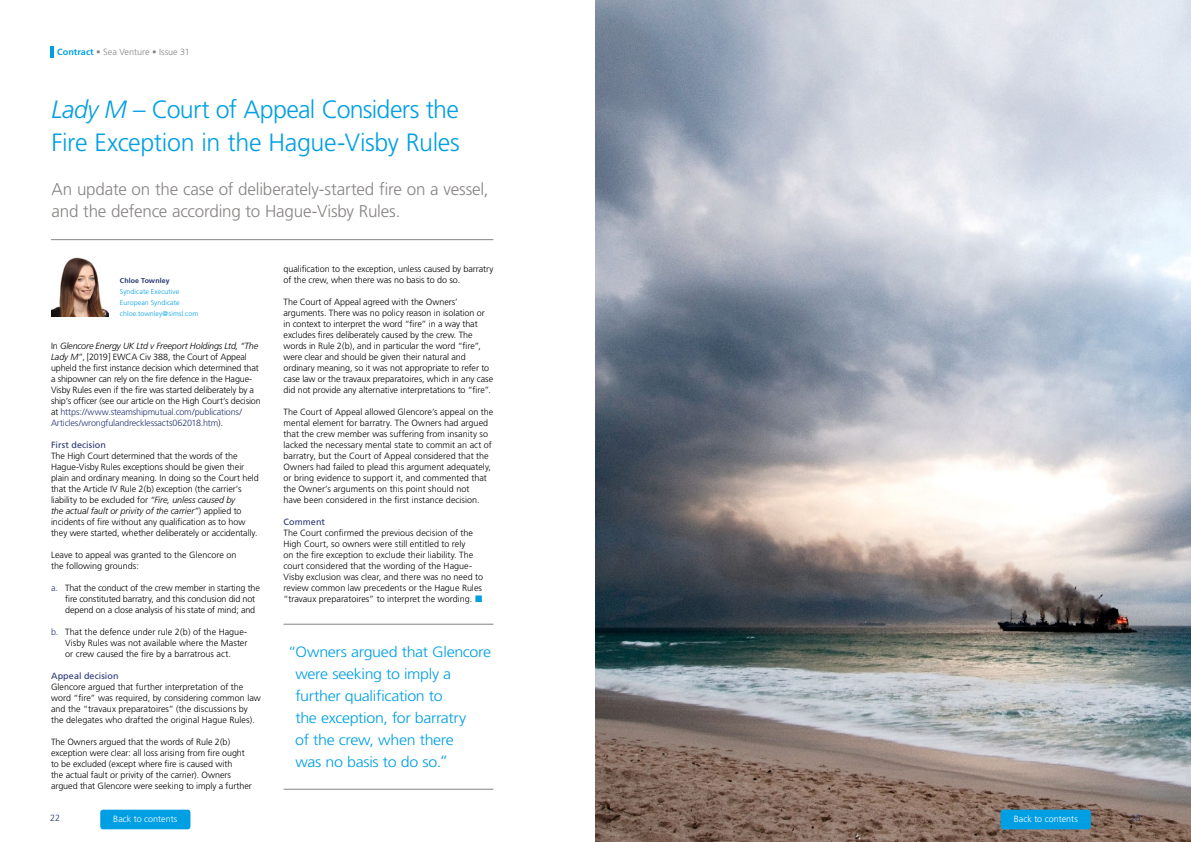
<style>
.page{position:relative;width:1191px;height:842px;background:#fff}
.page>*{position:absolute;margin:0;border:0;box-sizing:border-box;transform-origin:0 0}
.H01_-_Section_1_-_Bl{font:300 25px/33px "Frutiger";letter-spacing:-.02em;color:#009fe3}
.Leading_Paragraph{font:300 17px/22px "Frutiger";letter-spacing:-.01em;color:#878483}
.H01_-_Section_3_-_Ye{font:300 14.9px/22px "Frutiger";letter-spacing:-.02em;color:#009fe3;scale:1.08 1}
.BODY{font:300 9px/11px "Frutiger";letter-spacing:-.005em;color:#000}
.H_03{font:9px "Frutiger";letter-spacing:.01em;color:#253473}
.BODY-2{font:300 9px "Frutiger";color:#fff}
.t1{font:300 9px "Frutiger";color:#878483}
.t2{font:300 9px "Frutiger";color:#253473}
.Author_Email_-_Secti{font:300 7px/11px "Frutiger";letter-spacing:.01em;color:#009fe3}
.AUTHOR{font:700 7px "Frutiger";letter-spacing:.015em;color:#253473}
.s1{font-weight:700;color:#009fe3}
.s2{font-style:italic}
.s3{color:#253473}
.s4{font-size:16.3px}
</style>
<div class="page">
<hr style="left:51px;top:239px;width:442px;height:1px;background:#878483">
<img style="left:595px;top:0;width:596px;height:842px">
<hr style="left:283px;top:624px;width:210px;height:1px;background:#878483">
<hr style="left:283px;top:789px;width:210px;height:1px;background:#878483">
<div style="left:100px;top:810px;width:90px;height:19px;background:#009fe3;border-radius:3px"></div>
<div style="left:1000px;top:810px;width:90px;height:19px;background:#009fe3;border-radius:3px"></div>
<hr style="left:50px;top:46px;width:4px;height:12px;background:#009fe3">
<img style="left:52px;top:258px;width:57px;height:58px">
<p class="t1" style="left:57px;top:47px;width:134px"><span class="s1">Contract</span> • Sea Venture • Issue 31</p>
<p class="H01_-_Section_1_-_Bl" style="left:52px;top:93px;width:410px"><span class="s2">Lady M</span> – Court of Appeal Considers the<br>Fire Exception in the Hague-Visby Rules</p>
<p class="Leading_Paragraph" style="left:52px;top:178px;width:438px">An update on the case of deliberately-started fire on a vessel, and the defence according to Hague-Visby Rules.</p>
<p class="AUTHOR" style="left:120px;top:277px;width:51px">Chloe Townley</p>
<p class="Author_Email_-_Secti" style="left:120px;top:286px;width:61px">Syndicate Executive<br>European Syndicate</p>
<p class="Author_Email_-_Secti" style="left:120px;top:308px;width:80px">chloe.townley@simsl.com</p>
<p class="BODY" style="left:51px;top:341px;width:211px">In <span class="s2">Glencore Energy UK Ltd v Freeport Holdings Ltd, “The Lady M</span>”, [2019] EWCA Civ 388, the Court of Appeal upheld the first instance decision which determined that a shipowner can rely on the fire defence in the Hague-Visby Rules even if the fire was started deliberately by a ship’s officer (see our article on the High Court’s decision at <span class="s3">https://www.steamshipmutual.com/publications/ Articles/wrongfulandrecklessacts062018.htm</span>).</p>
<p class="H_03" style="left:51px;top:440px;width:56px">First decision</p>
<p class="BODY" style="left:51px;top:451px;width:209px">The High Court determined that the words of the Hague-Visby Rules exceptions should be given their plain and ordinary meaning. In doing so the Court held that the Article IV Rule 2(b) exception (the carrier’s liability to be excluded for <span class="s2">“Fire, unless caused by<br>the actual fault or privity of the carrier”</span>) applied to incidents of fire without any qualification as to how they were started, whether deliberately or accidentally.</p>
<p class="BODY" style="left:51px;top:550px;width:187px">Leave to appeal was granted to the Glencore on the following grounds:</p>
<p class="BODY" style="left:65px;top:583px;width:196px;text-indent:-14px"><span class="s3">a.</span> That the conduct of the crew member in starting the fire constituted barratry, and this conclusion did not depend on a close analysis of his state of mind; and</p>
<p class="BODY" style="left:65px;top:627px;width:184px;text-align:justify;text-indent:-14px"><span class="s3">b.</span> That the defence under rule 2(b) of the Hague-Visby Rules was not available where the Master or crew caused the fire by a barratrous act.</p>
<p class="H_03" style="left:51px;top:671px;width:69px">Appeal decision</p>
<p class="BODY" style="left:51px;top:682px;width:211px">Glencore argued that further interpretation of the word “fire” was required, by considering common law and the “travaux preparatoires” (the discussions by the delegates who drafted the original Hague Rules).</p>
<p class="BODY" style="left:51px;top:737px;width:202px">The Owners argued that the words of Rule 2(b) exception were clear: all loss arising from fire ought to be excluded (except where fire is caused with<br>the actual fault or privity of the carrier). Owners argued that Glencore were seeking to imply a further</p>
<p class="BODY" style="left:283px;top:264px;width:211px">qualification to the exception, unless caused by barratry of the crew, when there was no basis to do so.</p>
<p class="BODY" style="left:283px;top:297px;width:211px">The Court of Appeal agreed with the Owners’ arguments. There was no policy reason in isolation or in context to interpret the word “fire” in a way that excludes fires deliberately caused by the crew. The words in Rule 2(b), and in particular the word “fire”, were clear and should be given their natural and ordinary meaning, so it was not appropriate to refer to case law or the travaux preparatoires, which in any case did not provide any alternative interpretations to “fire”.</p>
<p class="BODY" style="left:283px;top:407px;width:211px">The Court of Appeal allowed Glencore’s appeal on the mental element for barratry. The Owners had argued that the crew member was suffering from insanity so lacked the necessary mental state to commit an act of barratry, but the Court of Appeal considered that the Owners had failed to plead this argument adequately, or bring evidence to support it, and commented that the Owner’s arguments on this point should not<br>have been considered in the first instance decision.</p>
<p class="H_03" style="left:283px;top:517px;width:43px">Comment</p>
<p class="BODY" style="left:283px;top:528px;width:201px">The Court confirmed the previous decision of the High Court, so owners were still entitled to rely<br>on the fire exception to exclude their liability. The court considered that the wording of the Hague-Visby exclusion was clear, and there was no need to review common law precedents or the Hague Rules “travaux preparatoires” to interpret the wording.</p>
<p class="H01_-_Section_3_-_Ye" style="left:295px;top:641px;width:183px;text-indent:-7px">“Owners argued that Glencore were seeking to imply a further qualification to<br>the exception, for barratry<br>of the crew, when there<br>was no basis to do so.<span class="s4">”</span></p>
<p class="t2" style="left:50px;top:812px;width:11px">22</p>
<p class="BODY-2" style="left:113px;top:814px;width:66px">Back to contents</p>
<p class="BODY-2" style="left:1013px;top:814px;width:66px">Back to contents</p>
<p class="t2" style="left:1130px;top:812px;width:11px">23</p>
</div>
